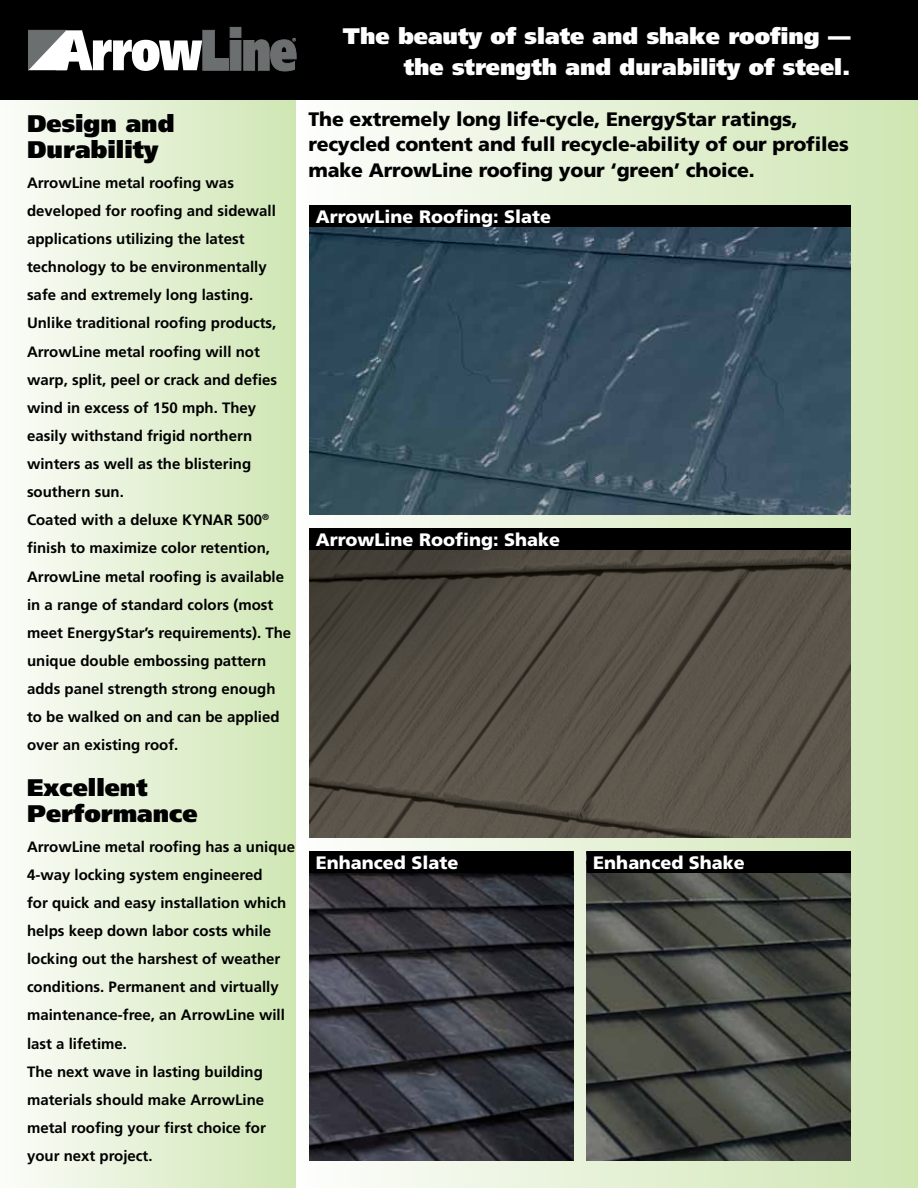
<style>
.page{position:relative;width:918px;height:1188px;background:#fff}
.page>*{position:absolute;margin:0;border:0;box-sizing:border-box;transform-origin:0 0}
.t1{font:900 24px/25.5px "Frutiger LT Std";color:#000}
.t2{font:900 22.5px/31.5px "Frutiger LT Std";color:#fff;text-align:right}
.t3{font:900 19.5px/25.5px "Frutiger LT Std";letter-spacing:-.01em;color:#000}
.t4{font:900 18px "Frutiger LT Std";color:#fff}
.t5{font:700 15px/28.2px "Frutiger LT Std";color:#000}
</style>
<div class="page">
<div style="left:296px;top:0;width:622px;height:1188px;background:linear-gradient(to right,#fdfefd,#cee4b2)"></div>
<div style="left:0;top:0;width:918px;height:99px;background:#000"></div>
<img style="left:309px;top:227px;width:541px;height:288px">
<img style="left:309px;top:550px;width:541px;height:288px">
<img style="left:309px;top:873px;width:264px;height:288px">
<img style="left:587px;top:873px;width:263px;height:288px">
<div style="left:309px;top:205px;width:541px;height:22px;background:#000"></div>
<div style="left:309px;top:528px;width:541px;height:22px;background:#000"></div>
<div style="left:309px;top:851px;width:264px;height:22px;background:#000"></div>
<div style="left:587px;top:851px;width:263px;height:22px;background:#000"></div>
<svg style="left:0;top:71px;width:296px;height:1117px"></svg>
<svg style="left:28px;top:27px;width:268px;height:44px"></svg>
<h1 class="t1" style="left:27px;top:111px;width:149px">Design and<br>Durability</h1>
<p class="t5" style="left:27px;top:169px;width:266px">ArrowLine metal roofing was developed for roofing and sidewall applications utilizing the latest technology to be environmentally safe and extremely long lasting.<br>Unlike traditional roofing products,<br>ArrowLine metal roofing will not warp, split, peel or crack and defies wind in excess of 150 mph. They easily withstand frigid northern winters as well as the blistering southern sun.<br>Coated with a deluxe KYNAR 500<sup>® </sup>finish to maximize color retention,<br>ArrowLine metal roofing is available in a range of standard colors (most meet EnergyStar’s requirements). The unique double embossing pattern adds panel strength strong enough to be walked on and can be applied over an existing roof.</p>
<h1 class="t1" style="left:27px;top:775px;width:172px">Excellent<br>Performance</h1>
<p class="t5" style="left:27px;top:832px;width:270px">ArrowLine metal roofing has a unique<br>4-way locking system engineered<br>for quick and easy installation which helps keep down labor costs while locking out the harshest of weather conditions. Permanent and virtually maintenance-free, an ArrowLine will last a lifetime.<br>The next wave in lasting building materials should make ArrowLine metal roofing your first choice for your next project.</p>
<h2 class="t2" style="left:343px;top:20px;width:509px">The beauty of slate and shake roofing — the strength and durability of steel.</h2>
<h3 class="t3" style="left:309px;top:106px;width:542px">The extremely long life-cycle, EnergyStar ratings, recycled content and full recycle-ability of our profiles make ArrowLine roofing your ‘green’ choice.</h3>
<p class="t4" style="left:316px;top:206px;width:237px">ArrowLine Roofing: Slate</p>
<p class="t4" style="left:316px;top:529px;width:246px">ArrowLine Roofing: Shake</p>
<p class="t4" style="left:316px;top:852px;width:144px">Enhanced Slate</p>
<p class="t4" style="left:593px;top:852px;width:153px">Enhanced Shake</p>
</div>
